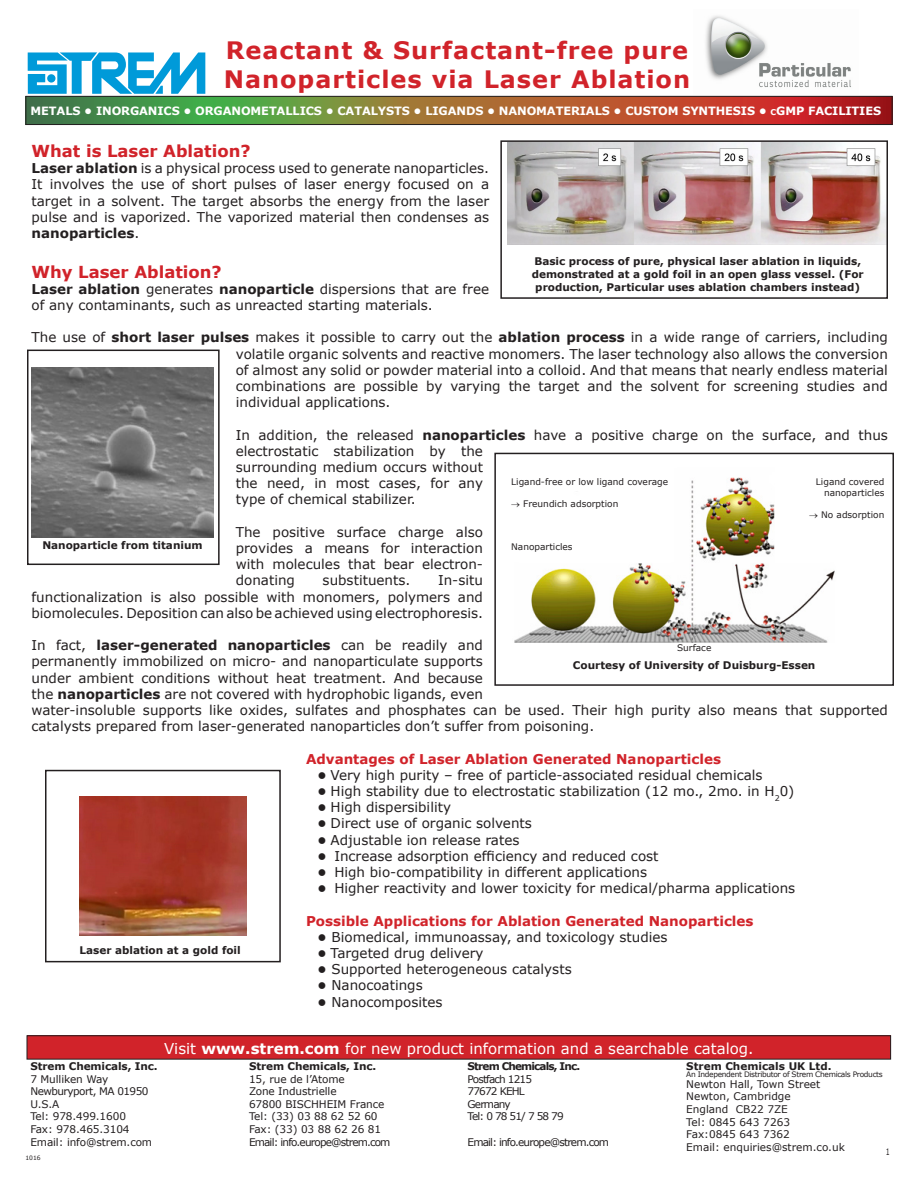
<style>
.page{position:relative;width:918px;height:1188px;background:#fff}
.page>*{position:absolute;margin:0;border:0;box-sizing:border-box;transform-origin:0 0}
.t1{font:700 24px "Verdana";letter-spacing:.04em;color:#d1232a}
.t2{font:700 16.5px "Verdana";color:#d1232a}
.t3{font:15px "Verdana";color:#fff}
.t4{font:13.5px/16.2px "Verdana";color:#231f20;text-align:justify}
.t5{font:700 13.5px "Verdana";color:#d1232a}
.t6{font:700 11.4px "Verdana";letter-spacing:-.01em;color:#fff}
.t7{font:10.5px/12.6px "Verdana";letter-spacing:-.01em;color:#231f20}
.t8{font:700 10.5px/12.6px "Verdana";color:#231f20;text-align:center}
.t9{font:10.5px/12.6px "Verdana";letter-spacing:-.08em;color:#231f20}
.t10{font:700 10.5px "Verdana";letter-spacing:-.08em;color:#231f20}
.t11{font:9px "Verdana";color:#231f20}
.t12{font:9px "Verdana";color:#231f20;scale:.7 1}
.t13{font:7.5px "Verdana";letter-spacing:-.045em;color:#231f20}
.t14{font:6px "Verdana";color:#231f20}
.s1{font-style:inherit}
.s2{font-size:7.95px}
.s3{font-weight:700}
.s4{font-weight:700;font-style:italic}
</style>
<div class="page">
<div style="left:27px;top:1036px;width:864px;height:23px;background:#d1232a"></div>
<div style="left:27px;top:1035px;width:864px;height:25px;border:1px solid #231f20"></div>
<svg style="left:28px;top:98px;width:862px;height:25px;background:#8e6a37"></svg>
<div style="left:26px;top:96px;width:866px;height:29px;border:1px solid #231f20"></div>
<svg style="left:28px;top:52px;width:177px;height:42px"></svg>
<div style="left:47px;top:74px;width:9px;height:9px;background:#009ad9;border-radius:50%"></div>
<img style="left:705px;top:15px;width:146px;height:73px">
<img style="left:508px;top:143px;width:377px;height:101px">
<img style="left:32px;top:368px;width:182px;height:169px">
<img style="left:514px;top:477px;width:321px;height:166px">
<img style="left:80px;top:797px;width:167px;height:138px">
<div style="left:27px;top:350px;width:193px;height:215px;border:2px solid #231f20"></div>
<div style="left:494px;top:453px;width:400px;height:233px;border:2px solid #231f20"></div>
<div style="left:500px;top:140px;width:388px;height:159px;border:2px solid #231f20"></div>
<div style="left:45px;top:770px;width:236px;height:192px;border:2px solid #231f20"></div>
<p class="t1" style="left:226px;top:34px;width:464px">Reactant &amp; Surfactant-free pure</p>
<p class="t1" style="left:224px;top:63px;width:468px">Nanoparticles via Laser Ablation</p>
<p class="t6" style="left:31px;top:103px;width:852px"><span class="s1">METALS •</span> INORGANICS • ORGANOMETALLICS • CATALYSTS • LIGANDS • NANOMATERIALS • CUSTOM SYNTHESIS • <span class="s2">c</span>GMP FACILITIES</p>
<p class="t2" style="left:32px;top:139px;width:221px">What is Laser Ablation?</p>
<p class="t4" style="left:32px;top:160px;width:459px"><span class="s3">Laser ablation</span> is a physical process used to generate nanoparticles.<br>It involves the use of short pulses of laser energy focused on a target in a solvent. The target absorbs the energy from the laser pulse and is vaporized. The vaporized material then condenses as <span class="s3">nanoparticles</span>.</p>
<p class="t2" style="left:32px;top:260px;width:192px">Why Laser Ablation?</p>
<p class="t4" style="left:32px;top:281px;width:459px"><span class="s3">Laser ablation</span> generates <span class="s3">nanoparticle</span> dispersions that are free of any contaminants, such as unreacted starting materials.</p>
<p class="t4" style="left:236px;top:329px;width:654px;text-indent:-204px">The use of <span class="s3">short laser pulses</span> makes it possible to carry out the <span class="s3">ablation process</span> in a wide range of carriers, including volatile organic solvents and reactive monomers. The laser technology also allows the conversion of almost any solid or powder material into a colloid. And that means that nearly endless material combinations are possible by varying the target and the solvent for screening studies and individual applications.</p>
<p class="t4" style="left:236px;top:426px;width:654px;text-align:left">In addition, the released <span class="s3">nanoparticles</span> have a positive charge on the surface, and thus electrostatic stabilization by the<br>surrounding medium occurs without<br>the need, in most cases, for any<br>type of chemical stabilizer.</p>
<p class="t4" style="left:236px;top:524px;width:249px">The positive surface charge also provides a means for interaction with molecules that bear electron&shy;donating</p>
<p class="t8" style="left:532px;top:255px;width:334px">Basic process of pure, physical laser ablation in liquids, demonstrated at a gold foil in an open glass vessel. (For production, Particular uses ablation chambers instead)</p>
<p class="t11" style="left:511px;top:476px;width:158px">Ligand-free or low ligand coverage</p>
<p class="t11" style="left:511px;top:498px;width:109px">→ Freundich adsorption</p>
<p class="t11" style="left:511px;top:541px;width:63px">Nanoparticles</p>
<p class="t11" style="left:816px;top:476px;width:70px">Ligand covered</p>
<p class="t11" style="left:824px;top:487px;width:62px">nanoparticles</p>
<p class="t11" style="left:809px;top:508px;width:77px">→ No adsorption</p>
<p class="t8" style="left:42px;top:539px;width:162px">Nanoparticle from titanium</p>
<p class="t4" style="left:323px;top:572px;width:89px">substituents.</p>
<p class="t4" style="left:32px;top:572px;width:453px;text-indent:407px">In-situ functionalization is also possible with monomers, polymers and biomolecules. Deposition can also be achieved using electrophoresis.</p>
<p class="t4" style="left:32px;top:637px;width:858px;text-align:left">In fact, <span class="s3">laser-generated nanoparticles</span> can be readily and<br>permanently immobilized on micro- and nanoparticulate supports<br>under ambient conditions without heat treatment. And because<br>the <span class="s3">nanoparticles</span> are not covered with hydrophobic ligands, even<br>water-insoluble supports like oxides, sulfates and phosphates can be used. Their high purity also means that supported catalysts prepared from laser-generated nanoparticles don’t suffer from poisoning.</p>
<p class="t5" style="left:306px;top:749px;width:417px">Advantages of Laser Ablation Generated Nanoparticles</p>
<p class="t4" style="left:317px;top:767px;width:447px"><span class="s4">•</span> Very high purity – free of particle-associated residual chemicals</p>
<p class="t4" style="left:317px;top:783px;width:479px"><span class="s4">•</span> High stability due to electrostatic stabilization (12 mo., 2mo. in H<sub>2</sub>0)</p>
<p class="t4" style="left:317px;top:799px;width:135px"><span class="s4">•</span> High dispersibility</p>
<p class="t4" style="left:317px;top:815px;width:216px"><span class="s4">•</span> Direct use of organic solvents</p>
<p class="t4" style="left:317px;top:831px;width:204px"><span class="s4">•</span> Adjustable ion release rates</p>
<p class="t4" style="left:317px;top:848px;width:343px"><span class="s4">•</span> Increase adsorption efficiency and reduced cost</p>
<p class="t4" style="left:317px;top:864px;width:331px"><span class="s4">•</span> High bio-compatibility in different applications</p>
<p class="t4" style="left:317px;top:880px;width:479px"><span class="s4">•</span> Higher reactivity and lower toxicity for medical/pharma applications</p>
<p class="t5" style="left:306px;top:911px;width:449px">Possible Applications for Ablation Generated Nanoparticles</p>
<p class="t4" style="left:317px;top:929px;width:352px"><span class="s4">•</span> Biomedical, immunoassay, and toxicology studies</p>
<p class="t4" style="left:317px;top:945px;width:168px"><span class="s4">•</span> Targeted drug delivery</p>
<p class="t4" style="left:317px;top:961px;width:256px"><span class="s4">•</span> Supported heterogeneous catalysts</p>
<p class="t4" style="left:317px;top:977px;width:107px"><span class="s4">•</span> Nanocoatings</p>
<p class="t4" style="left:317px;top:993px;width:127px"><span class="s4">•</span> Nanocomposites</p>
<p class="t11" style="left:677px;top:641px;width:36px">Surface</p>
<p class="t8" style="left:573px;top:659px;width:244px">Courtesy of University of Duisburg-Essen</p>
<p class="t8" style="left:80px;top:943px;width:163px">Laser ablation at a gold foil</p>
<p class="t3" style="left:164px;top:1038px;width:591px">Visit <span class="s3">www.strem.com</span> for new product information and a searchable catalog.</p>
<p class="t8" style="left:30px;top:1060px;width:129px">Strem Chemicals, Inc.</p>
<p class="t7" style="left:30px;top:1072px;width:123px">7 Mulliken Way<br>Newburyport, MA 01950<br>U.S.A<br>Tel: 978.499.1600<br>Fax: 978.465.3104<br>Email: info@strem.com</p>
<p class="t14" style="left:26px;top:1154px;width:17px">1016</p>
<p class="t8" style="left:249px;top:1060px;width:129px">Strem Chemicals, Inc.</p>
<p class="t7" style="left:249px;top:1072px;width:143px">15, rue de l’Atome<br>Zone Industrielle<br>67800 BISCHHEIM France<br>Tel: (33) 03 88 62 52 60<br>Fax: (33) 03 88 62 26 81<br>Email: info.europe@strem.com</p>
<p class="t10" style="left:468px;top:1059px;width:114px">Strem Chemicals, Inc.</p>
<p class="t9" style="left:468px;top:1072px;width:98px">Postfach 1215<br>77672 KEHL<br>Germany<br>Tel: 0 78 51/ 7 58 79</p>
<p class="t9" style="left:468px;top:1135px;width:143px">Email: info.europe@strem.com</p>
<p class="t8" style="left:686px;top:1060px;width:147px">Strem Chemicals UK Ltd.</p>
<p class="t13" style="left:686px;top:1069px;width:198px">An Independent Distributor of Strem Chemicals Products</p>
<p class="t7" style="left:686px;top:1078px;width:160px">Newton Hall, Town Street<br>Newton, Cambridge<br>England CB22 7ZE<br>Tel: 0845 643 7263<br>Fax:0845 643 7362<br>Email: enquiries@strem.co.uk</p>
<p class="t12" style="left:886px;top:1146px;width:7px">1</p>
</div>
